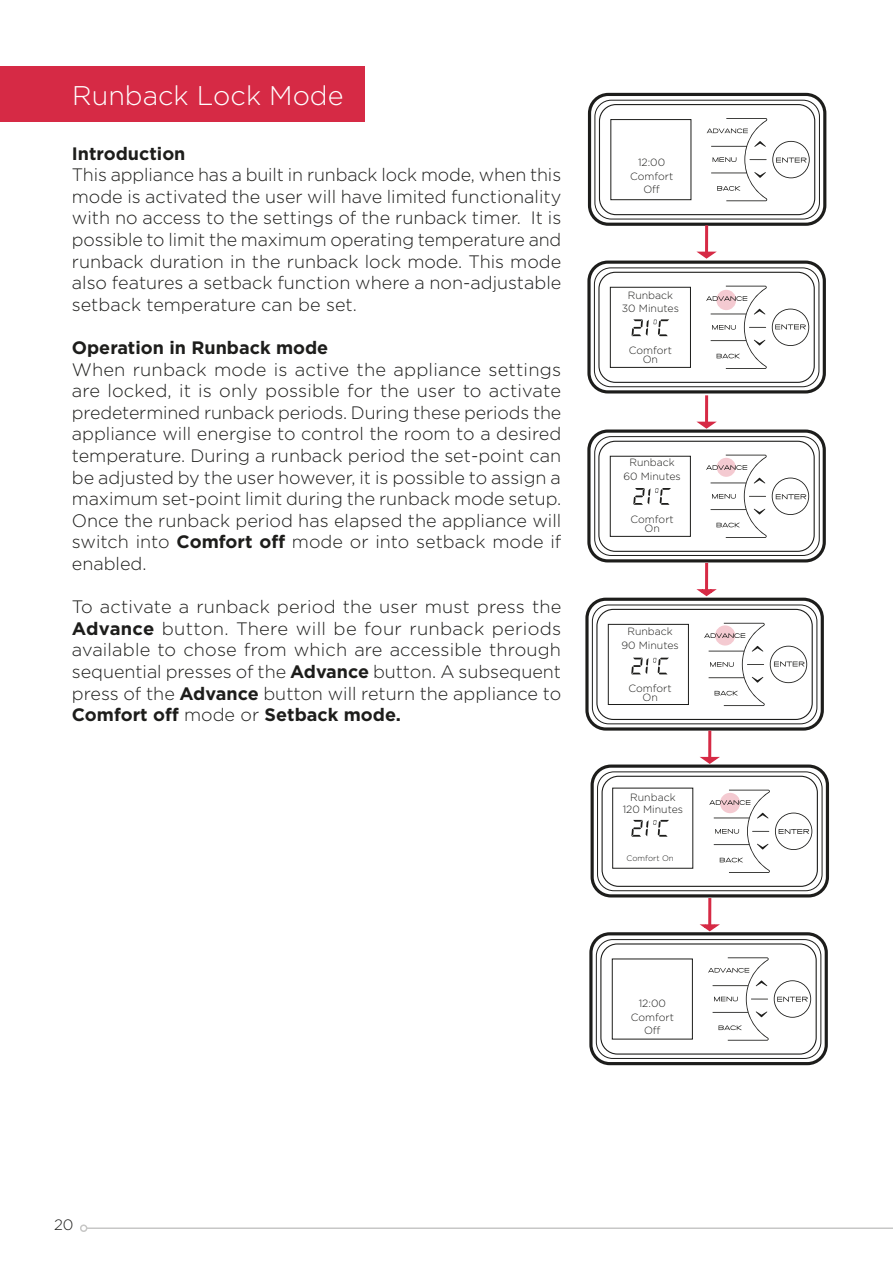
<style>
.page{position:relative;width:893px;height:1263px;background:#fff}
.page>*{position:absolute;margin:0;border:0;box-sizing:border-box;transform-origin:0 0}
.t1{font:300 27px "Gotham";color:#fff}
.t2{font:300 18px/21.6px "Gotham";color:#1d1d1b;text-align:justify}
.t3{font:700 18px "Gotham";color:#1d1d1b}
.t4{font:300 15px "Gotham";color:#1d1d1b}
.t5{font:300 10.5px/13.5px "Gotham";color:#1d1d1b;text-align:center}
.t6{font:300 8.1px "Gotham";color:#1d1d1b}
.s1{font-weight:700}
</style>
<div class="page">
<div style="left:608px;top:624px;width:81px;height:81px;border:1px solid #1d1d1b"></div>
<div style="left:594px;top:436px;width:225px;height:120px;border:1px solid #1d1d1b;border-radius:16px"></div>
<div style="left:588px;top:93px;width:238px;height:133px;border:3px solid #1d1d1b;border-radius:19px"></div>
<div style="left:599px;top:104px;width:216px;height:111px;border:1px solid #1d1d1b;border-radius:16px"></div>
<div style="left:595px;top:100px;width:225px;height:119px;border:1px solid #1d1d1b;border-radius:16px"></div>
<div style="left:610px;top:119px;width:81px;height:81px;border:1px solid #1d1d1b"></div>
<svg style="left:707px;top:118px;width:103px;height:83px"></svg>
<svg style="left:633px;top:488px;width:38px;height:17px"></svg>
<div style="left:587px;top:429px;width:239px;height:133px;border:3px solid #1d1d1b;border-radius:19px"></div>
<div style="left:598px;top:441px;width:217px;height:111px;border:1px solid #1d1d1b;border-radius:16px"></div>
<div style="left:610px;top:456px;width:81px;height:81px;border:1px solid #1d1d1b"></div>
<svg style="left:706px;top:455px;width:103px;height:83px"></svg>
<svg style="left:631px;top:658px;width:38px;height:16px"></svg>
<div style="left:585px;top:598px;width:239px;height:133px;border:3px solid #1d1d1b;border-radius:19px"></div>
<div style="left:596px;top:609px;width:217px;height:111px;border:1px solid #1d1d1b;border-radius:16px"></div>
<div style="left:592px;top:605px;width:225px;height:119px;border:1px solid #1d1d1b;border-radius:16px"></div>
<svg style="left:704px;top:623px;width:103px;height:83px"></svg>
<div style="left:589px;top:932px;width:239px;height:133px;border:3px solid #1d1d1b;border-radius:19px"></div>
<div style="left:600px;top:943px;width:217px;height:111px;border:1px solid #1d1d1b;border-radius:16px"></div>
<div style="left:596px;top:939px;width:225px;height:119px;border:1px solid #1d1d1b;border-radius:16px"></div>
<div style="left:612px;top:958px;width:81px;height:81px;border:1px solid #1d1d1b"></div>
<svg style="left:708px;top:957px;width:103px;height:84px"></svg>
<div style="left:594px;top:268px;width:225px;height:119px;border:1px solid #1d1d1b;border-radius:16px"></div>
<svg style="left:631px;top:319px;width:38px;height:17px"></svg>
<div style="left:587px;top:261px;width:239px;height:132px;border:3px solid #1d1d1b;border-radius:19px"></div>
<div style="left:598px;top:272px;width:217px;height:111px;border:1px solid #1d1d1b;border-radius:16px"></div>
<div style="left:610px;top:287px;width:81px;height:81px;border:1px solid #1d1d1b"></div>
<svg style="left:706px;top:286px;width:103px;height:83px"></svg>
<svg style="left:696px;top:249px;width:20px;height:10px"></svg>
<hr style="left:705px;top:225px;width:3px;height:27px;background:#d62a45">
<svg style="left:692px;top:419px;width:24px;height:12px"></svg>
<hr style="left:705px;top:395px;width:3px;height:27px;background:#d62a45">
<svg style="left:692px;top:586px;width:24px;height:12px"></svg>
<hr style="left:705px;top:563px;width:3px;height:27px;background:#d62a45">
<svg style="left:700px;top:754px;width:19px;height:10px"></svg>
<hr style="left:708px;top:731px;width:3px;height:27px;background:#d62a45">
<svg style="left:695px;top:922px;width:24px;height:11px"></svg>
<hr style="left:708px;top:898px;width:3px;height:27px;background:#d62a45">
<div style="left:0;top:66px;width:365px;height:55px;background:#d62a45"></div>
<svg style="left:631px;top:820px;width:38px;height:17px"></svg>
<div style="left:591px;top:764px;width:238px;height:133px;border:3px solid #1d1d1b;border-radius:19px"></div>
<div style="left:601px;top:776px;width:217px;height:111px;border:1px solid #1d1d1b;border-radius:16px"></div>
<div style="left:597px;top:772px;width:225px;height:119px;border:1px solid #1d1d1b;border-radius:16px"></div>
<svg style="left:709px;top:790px;width:103px;height:83px"></svg>
<div style="left:612px;top:788px;width:81px;height:81px;border:1px solid #1d1d1b"></div>
<hr style="left:87px;top:1227px;width:806px;height:2px;background:#c7c7c6">
<div style="left:80px;top:1224px;width:7px;height:8px;border:2px solid #c7c7c6;border-radius:50%"></div>
<h1 class="t1" style="left:72px;top:78px;width:273px">Runback Lock Mode</h1>
<p class="t3" style="left:72px;top:141px;width:115px">Introduction</p>
<p class="t2" style="left:72px;top:163px;width:491px">This appliance has a built in runback lock mode, when this mode is activated the user will have limited functionality with no access to the settings of the runback timer. It is possible to limit the maximum operating temperature and runback duration in the runback lock mode. This mode also features a setback function where a non-adjustable setback temperature can be set.</p>
<p class="t3" style="left:72px;top:336px;width:258px">Operation in Runback mode</p>
<p class="t2" style="left:72px;top:358px;width:491px">When runback mode is active the appliance settings are locked, it is only possible for the user to activate predetermined runback periods. During these periods the appliance will energise to control the room to a desired temperature. During a runback period the set-point can be adjusted by the user however, it is possible to assign a maximum set-point limit during the runback mode setup.<br>Once the runback period has elapsed the appliance will switch into <span class="s1">Comfort off</span> mode or into setback mode if enabled.</p>
<p class="t2" style="left:72px;top:595px;width:491px">To activate a runback period the user must press the <span class="s1">Advance</span> button. There will be four runback periods available to chose from which are accessible through sequential presses of the <span class="s1">Advance</span> button. A subsequent press of the <span class="s1">Advance</span> button will return the appliance to <span class="s1">Comfort off</span> mode or <span class="s1">Setback mode.</span></p>
<p class="t5" style="left:630px;top:155px;width:45px">12:00<br>Comfort<br>Off</p>
<p class="t5" style="left:622px;top:288px;width:59px">Runback<br>30 Minutes</p>
<p class="t5" style="left:629px;top:346px;width:45px;line-height:8.9px">Comfort<br>On</p>
<p class="t5" style="left:623px;top:456px;width:59px">Runback<br>60 Minutes</p>
<p class="t5" style="left:631px;top:515px;width:45px;line-height:8.9px">Comfort<br>On</p>
<p class="t5" style="left:621px;top:624px;width:59px">Runback<br>90 Minutes</p>
<p class="t5" style="left:628px;top:684px;width:45px;line-height:8.9px">Comfort<br>On</p>
<p class="t5" style="left:623px;top:791px;width:62px;line-height:12px">Runback<br>120 Minutes</p>
<p class="t6" style="left:627px;top:853px;width:49px">Comfort On</p>
<p class="t5" style="left:631px;top:996px;width:45px">12:00<br>Comfort<br>Off</p>
<p class="t4" style="left:54px;top:1216px;width:21px">20</p>
</div>
